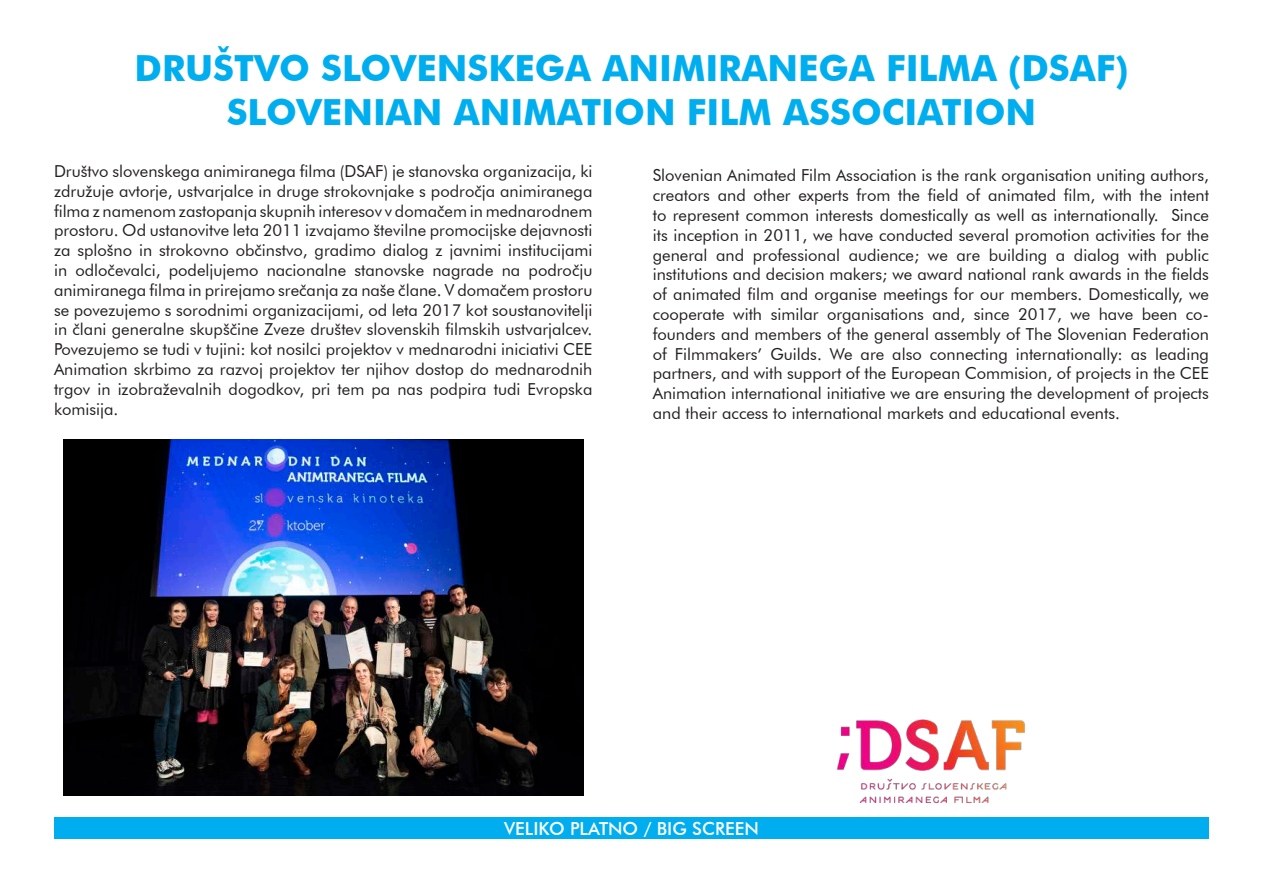
<style>
.page{position:relative;width:1263px;height:893px;background:#fff}
.page>*{position:absolute;margin:0;border:0;box-sizing:border-box;transform-origin:0 0}
.t1{font:700 36px/43.2px "Futura BT";color:#00aeef;text-align:center}
.t2{font:500 18px "Futura BT";color:#fff}
.t3{font:16.5px/19.8px "Futura BT";color:#231f20;text-align:justify}
</style>
<div class="page">
<div style="left:54px;top:818px;width:1155px;height:21px;background:#00aeef"></div>
<img style="left:836px;top:719px;width:189px;height:85px">
<img style="left:63px;top:439px;width:520px;height:356px">
<h1 class="t1" style="left:134px;top:47px;width:995px">DRUŠTVO SLOVENSKEGA ANIMIRANEGA FILMA (DSAF)<br>SLOVENIAN ANIMATION FILM ASSOCIATION</h1>
<p class="t3" style="left:54px;top:161px;width:540px">Društvo slovenskega animiranega filma (DSAF) je stanovska organizacija, ki združuje avtorje, ustvarjalce in druge strokovnjake s področja animiranega filma z namenom zastopanja skupnih interesov v domačem in mednarodnem prostoru. Od ustanovitve leta 2011 izvajamo številne promocijske dejavnosti za splošno in strokovno občinstvo, gradimo dialog z javnimi institucijami in odločevalci, podeljujemo nacionalne stanovske nagrade na področju animiranega filma in prirejamo srečanja za naše člane. V domačem prostoru se povezujemo s sorodnimi organizacijami, od leta 2017 kot soustanovitelji in člani generalne skupščine Zveze društev slovenskih filmskih ustvarjalcev.<br>Povezujemo se tudi v tujini: kot nosilci projektov v mednarodni iniciativi CEE Animation skrbimo za razvoj projektov ter njihov dostop do mednarodnih trgov in izobraževalnih dogodkov, pri tem pa nas podpira tudi Evropska komisija.</p>
<p class="t3" style="left:653px;top:166px;width:558px">Slovenian Animated Film Association is the rank organisation uniting authors, creators and other experts from the field of animated film, with the intent to represent common interests domestically as well as internationally. Since its inception in 2011, we have conducted several promotion activities for the general and professional audience; we are building a dialog with public institutions and decision makers; we award national rank awards in the fields of animated film and organise meetings for our members. Domestically, we cooperate with similar organisations and, since 2017, we have been co&shy;founders and members of the general assembly of The Slovenian Federation of Filmmakers’ Guilds. We are also connecting internationally: as leading partners, and with support of the European Commision, of projects in the CEE Animation international initiative we are ensuring the development of projects and their access to international markets and educational events.</p>
<p class="t2" style="left:504px;top:818px;width:256px">VELIKO PLATNO / BIG SCREEN</p>
</div>
